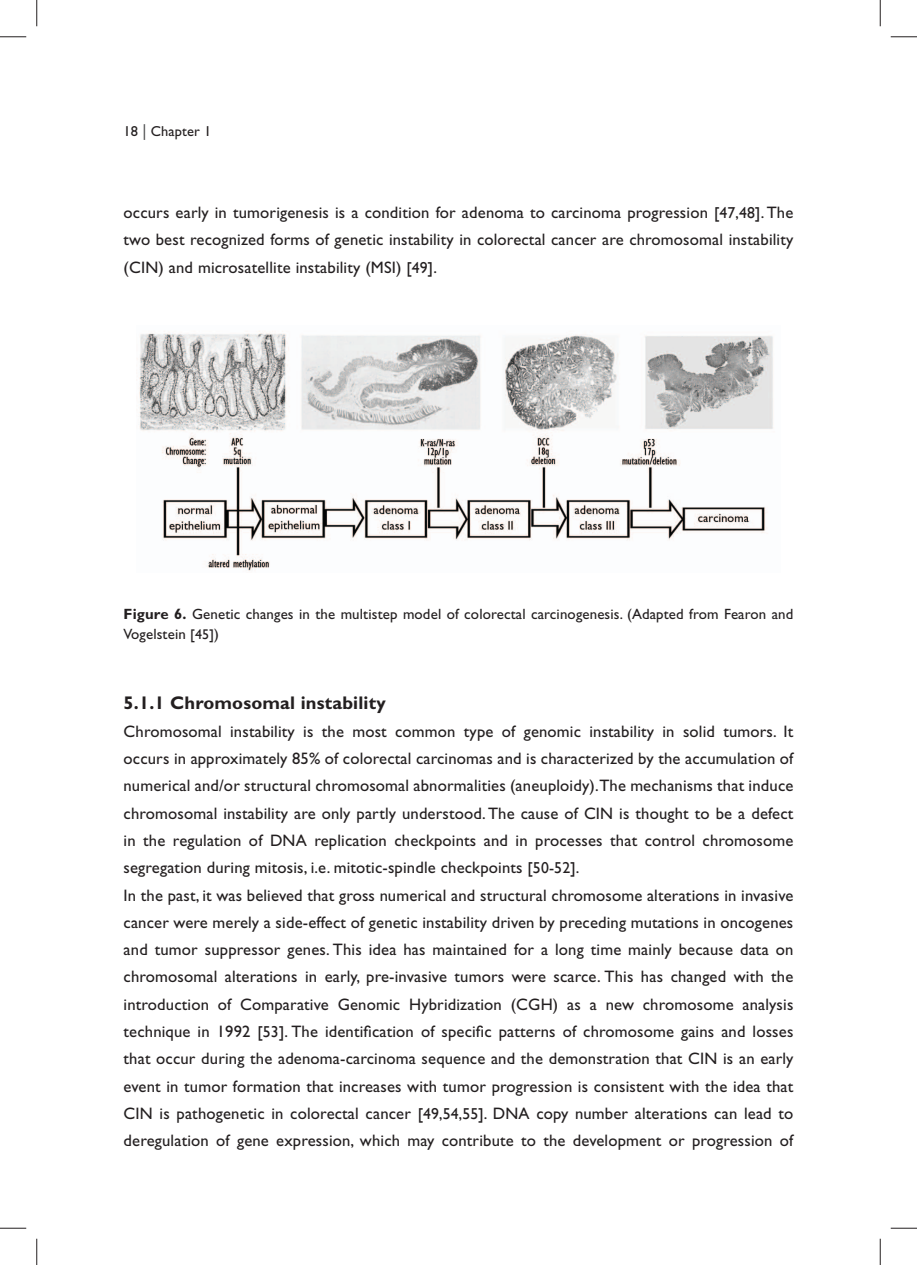
<style>
.page{position:relative;width:917px;height:1265px;background:#fff}
.page>*{position:absolute;margin:0;border:0;box-sizing:border-box;transform-origin:0 0}
.t1{font:700 18.38px "Gill Sans Std";letter-spacing:.01em;color:#231f20}
.t2{font:16.62px/27.3px "Gill Sans Std";letter-spacing:.01em;color:#231f20;text-align:justify}
.t3{font:14.88px/19.2px "Gill Sans Std";letter-spacing:.01em;color:#231f20}
.t4{font:14.35px "Gill Sans Std";letter-spacing:.01em;color:#231f20}
.s1{font-size:15.75px;color:#4b4c4d}
.s2{font-family:"Gill Sans";font-size:15.75px}
.s3{font-weight:700}
.s4{font-family:"Gill Sans";font-size:14px}
</style>
<div class="page">
<img style="left:139px;top:331px;width:634px;height:240px">
<svg style="left:0;top:36px;width:26px;height:1px"></svg>
<svg style="left:891px;top:36px;width:26px;height:1px"></svg>
<svg style="left:0;top:1227px;width:26px;height:1px"></svg>
<svg style="left:891px;top:1227px;width:26px;height:1px"></svg>
<svg style="left:36px;top:0;width:1px;height:26px"></svg>
<svg style="left:36px;top:1238px;width:1px;height:26px"></svg>
<svg style="left:880px;top:0;width:1px;height:26px"></svg>
<svg style="left:880px;top:1238px;width:1px;height:26px"></svg>
<p class="t4" style="left:124px;top:126px;width:89px">18 <span class="s1">|</span> Chapter 1</p>
<p class="t2" style="left:124px;top:200px;width:671px">occurs early in tumorigenesis is a condition for adenoma to carcinoma progression <span class="s2">[47,48]</span>. The two best recognized forms of genetic instability in colorectal cancer are chromosomal instability (CIN) and microsatellite instability (MSI) <span class="s2">[49]</span>.</p>
<p class="t3" style="left:124px;top:606px;width:671px"><span class="s3">Figure 6.</span> Genetic changes in the multistep model of colorectal carcinogenesis. (Adapted from Fearon and<br>Vogelstein <span class="s4">[45]</span>)</p>
<p class="t1" style="left:124px;top:696px;width:264px">5.1.1 Chromosomal instability</p>
<p class="t2" style="left:124px;top:719px;width:671px;text-align:left">Chromosomal instability is the most common type of genomic instability in solid tumors. It occurs in approximately 85% of colorectal carcinomas and is characterized by the accumulation of numerical and/or structural chromosomal abnormalities (aneuploidy).The mechanisms that induce chromosomal instability are only partly understood. The cause of CIN is thought to be a defect in the regulation of DNA replication checkpoints and in processes that control chromosome segregation during mitosis, i.e. mitotic-spindle checkpoints <span class="s2">[50-52]</span>.<br>In the past, it was believed that gross numerical and structural chromosome alterations in invasive cancer were merely a side-effect of genetic instability driven by preceding mutations in oncogenes and tumor suppressor genes. This idea has maintained for a long time mainly because data on chromosomal alterations in early, pre-invasive tumors were scarce. This has changed with the introduction of Comparative Genomic Hybridization (CGH) as a new chromosome analysis technique in 1992 <span class="s2">[53]</span>. The identification of specific patterns of chromosome gains and losses that occur during the adenoma-carcinoma sequence and the demonstration that CIN is an early event in tumor formation that increases with tumor progression is consistent with the idea that CIN is pathogenetic in colorectal cancer <span class="s2">[49,54,55]</span>. DNA copy number alterations can lead to deregulation of gene expression, which may contribute to the development or progression of</p>
</div>
